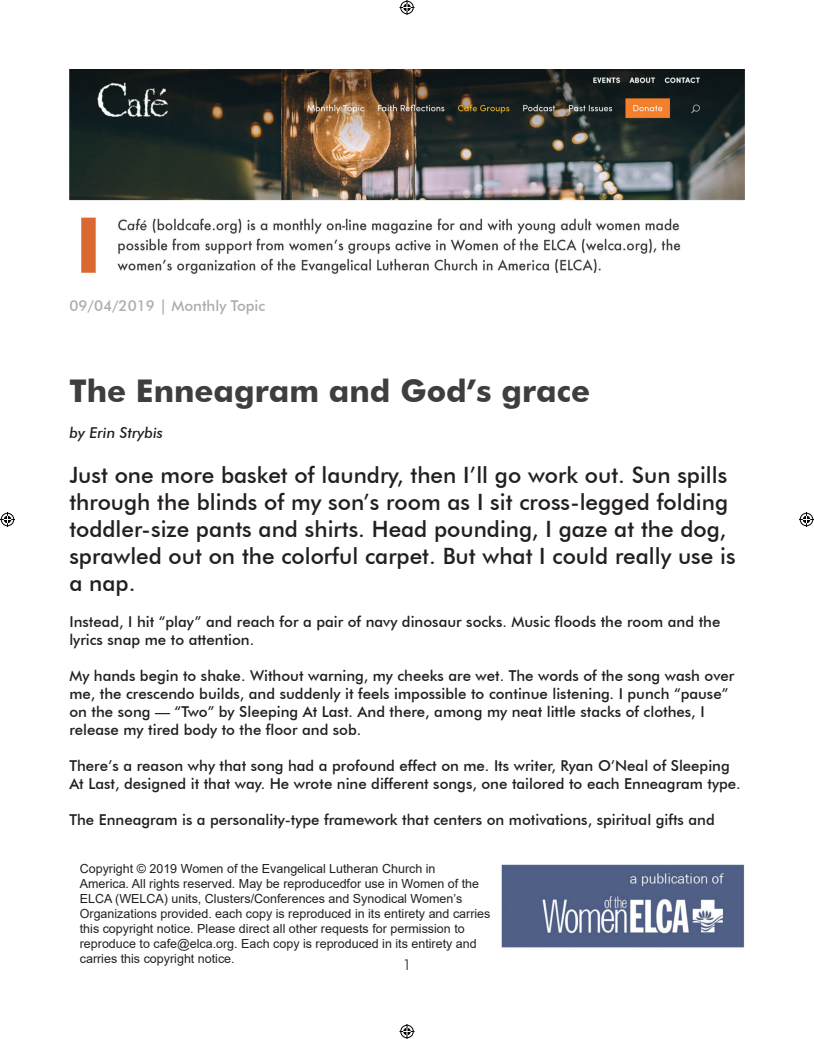
<style>
.page{position:relative;width:814px;height:1039px;background:#fff}
.page>*{position:absolute;margin:0;border:0;box-sizing:border-box;transform-origin:0 0}
.t1{font:700 31.25px "Futura BT";color:#3e3e3f}
.t2{font:500 22.5px/27px "Futura BT";color:#231f20}
.t3{font:500 15px/18px "Futura BT";color:#231f20}
.t4{font:500 15px "Futura BT";color:#acadb1}
.t5{font:italic 500 15px "Futura BT";color:#231f20}
.t6{font:300 15px "Futura BT";color:#231f20}
.t7{font:12.5px/15px "Arial";color:#231f20}
</style>
<div class="page">
<img style="left:501px;top:864px;width:244px;height:84px">
<img style="left:69px;top:69px;width:675px;height:205px">
<svg style="left:399px;top:0;width:15px;height:15px"></svg>
<svg style="left:399px;top:1024px;width:15px;height:15px"></svg>
<svg style="left:0;top:512px;width:15px;height:15px"></svg>
<svg style="left:799px;top:512px;width:15px;height:15px"></svg>
<p class="t4" style="left:69px;top:296px;width:197px">09/04/2019 | Monthly Topic</p>
<h1 class="t1" style="left:69px;top:372px;width:522px">The Enneagram and God’s grace</h1>
<p class="t5" style="left:69px;top:424px;width:95px">by Erin Strybis</p>
<p class="t2" style="left:69px;top:462px;width:668px">Just one more basket of laundry, then I’ll go work out. Sun spills through the blinds of my son’s room as I sit cross-legged folding toddler-size pants and shirts. Head pounding, I gaze at the dog, sprawled out on the colorful carpet. But what I could really use is a nap.</p>
<p class="t3" style="left:69px;top:613px;width:652px">Instead, I hit “play” and reach for a pair of navy dinosaur socks. Music floods the room and the lyrics snap me to attention.</p>
<p class="t3" style="left:69px;top:667px;width:666px">My hands begin to shake. Without warning, my cheeks are wet. The words of the song wash over me, the crescendo builds, and suddenly it feels impossible to continue listening. I punch “pause” on the song — “Two” by Sleeping At Last. And there, among my neat little stacks of clothes, I release my tired body to the floor and sob.</p>
<p class="t3" style="left:69px;top:757px;width:673px">There’s a reason why that song had a profound effect on me. Its writer, Ryan O’Neal of Sleeping<br>At Last, designed it that way. He wrote nine different songs, one tailored to each Enneagram type.</p>
<p class="t3" style="left:69px;top:811px;width:647px">The Enneagram is a personality-type framework that centers on motivations, spiritual gifts and</p>
<p class="t7" style="left:80px;top:861px;width:412px">Copyright © 2019 Women of the Evangelical Lutheran Church in<br>America. All rights reserved. May be reproducedfor use in Women of the ELCA (WELCA) units, Clusters/Conferences and Synodical Women’s Organizations provided. each copy is reproduced in its entirety and carries this copyright notice. Please direct all other requests for permission to reproduce to cafe@elca.org. Each copy is reproduced in its entirety and carries this copyright notice.</p>
<p class="t6" style="left:403px;top:955px;width:10px">1</p>
</div>
